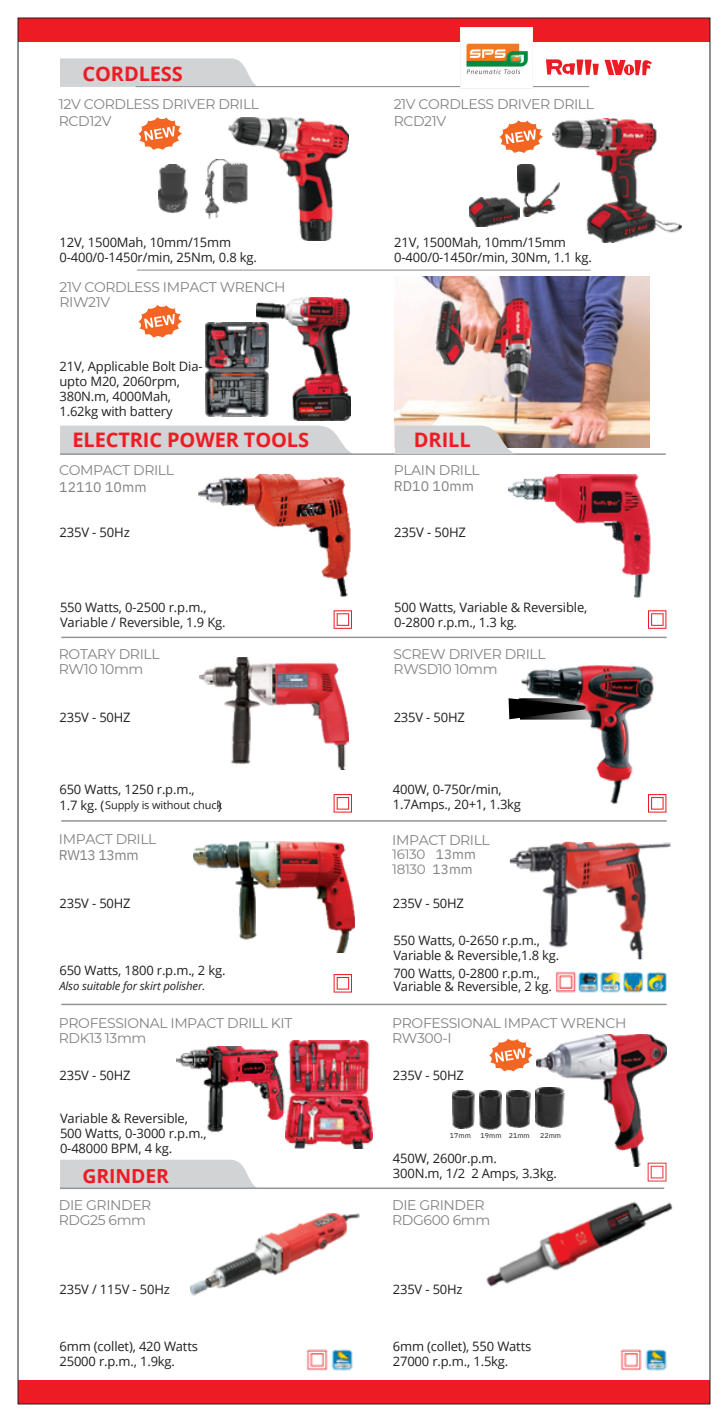
<style>
.page{position:relative;width:728px;height:1422px;background:#fff}
.page>*{position:absolute;margin:0;border:0;box-sizing:border-box;transform-origin:0 0}
.t1{font:700 20px "Open Sans";letter-spacing:-.005em;color:#ed1c24}
.t2{font:700 19.4px "Open Sans";letter-spacing:-.005em;color:#ed1c24}
.t3{font:14px/15px "Montserrat";letter-spacing:-.03em;color:#808285}
.t4{font:13.6px/15px "Montserrat";letter-spacing:-.03em;color:#808285}
.t5{font:13.6px/15px "IBM Plex Sans";letter-spacing:.005em;color:#808285}
.t6{font:13px/15px "Open Sans";letter-spacing:-.01em;color:#231f20}
.t7{font:italic 11.4px "Open Sans";letter-spacing:-.015em;color:#231f20}
.t8{font:11px "Open Sans";letter-spacing:-.01em;color:#231f20}
.t9{font:7px "IBM Plex Sans";letter-spacing:.005em;color:#231f20}
.s1{font-family:"IBM Plex Sans"}
</style>
<div class="page">
<svg style="left:60px;top:58px;width:196px;height:29px;background:#d3d5d6"></svg>
<img style="left:394px;top:277px;width:255px;height:171px">
<svg style="left:17px;top:1380px;width:694px;height:25px;background:#e42128"></svg>
<svg style="left:17px;top:17px;width:694px;height:25px;background:#e42128"></svg>
<hr style="left:61px;top:637px;width:605px;height:1px;background:#939598">
<hr style="left:61px;top:820px;width:605px;height:2px;background:#939598">
<hr style="left:61px;top:1004px;width:605px;height:1px;background:#939598">
<img style="left:176px;top:1046px;width:109px;height:86px">
<img style="left:285px;top:1040px;width:87px;height:108px">
<svg style="left:333px;top:794px;width:19px;height:19px"></svg>
<svg style="left:648px;top:794px;width:18px;height:19px"></svg>
<img style="left:546px;top:971px;width:121px;height:33px">
<img style="left:199px;top:657px;width:149px;height:113px">
<img style="left:199px;top:475px;width:151px;height:121px">
<img style="left:509px;top:474px;width:141px;height:123px">
<svg style="left:333px;top:610px;width:19px;height:19px"></svg>
<svg style="left:648px;top:610px;width:18px;height:19px"></svg>
<svg style="left:508px;top:698px;width:13px;height:21px"></svg>
<img style="left:521px;top:666px;width:132px;height:138px">
<svg style="left:333px;top:974px;width:19px;height:19px"></svg>
<img style="left:194px;top:841px;width:160px;height:111px">
<svg style="left:138px;top:117px;width:44px;height:33px"></svg>
<hr style="left:137px;top:270px;width:453px;height:1px;background:#939598">
<svg style="left:546px;top:59px;width:52px;height:16px"></svg>
<svg style="left:604px;top:60px;width:48px;height:15px"></svg>
<img style="left:228px;top:118px;width:120px;height:123px">
<img style="left:206px;top:160px;width:42px;height:58px">
<img style="left:159px;top:165px;width:28px;height:48px">
<svg style="left:138px;top:305px;width:45px;height:33px"></svg>
<img style="left:256px;top:297px;width:95px;height:123px">
<img style="left:205px;top:322px;width:63px;height:95px">
<hr style="left:135px;top:86px;width:454px;height:1px;background:#939598">
<svg style="left:60px;top:1160px;width:197px;height:28px;background:#d2d4d5"></svg>
<hr style="left:60px;top:1188px;width:604px;height:1px;background:#939598">
<div style="left:60px;top:426px;width:291px;height:27px;background:#d1d3d4"></div>
<hr style="left:60px;top:453px;width:605px;height:2px;background:#939598">
<svg style="left:395px;top:426px;width:120px;height:28px;background:#cdcdcd"></svg>
<svg style="left:499px;top:120px;width:44px;height:33px"></svg>
<img style="left:190px;top:1213px;width:170px;height:83px">
<img style="left:306px;top:1349px;width:47px;height:22px">
<img style="left:620px;top:1349px;width:47px;height:22px">
<img style="left:486px;top:1201px;width:187px;height:86px">
<img style="left:509px;top:841px;width:161px;height:119px">
<img style="left:536px;top:1035px;width:130px;height:132px">
<img style="left:536px;top:1087px;width:28px;height:41px">
<img style="left:506px;top:1090px;width:24px;height:38px">
<img style="left:479px;top:1091px;width:22px;height:39px">
<img style="left:452px;top:1091px;width:22px;height:37px">
<svg style="left:489px;top:1038px;width:44px;height:34px"></svg>
<svg style="left:647px;top:1163px;width:19px;height:18px"></svg>
<img style="left:552px;top:118px;width:129px;height:125px">
<img style="left:517px;top:164px;width:42px;height:53px">
<img style="left:469px;top:198px;width:50px;height:28px">
<img style="left:460px;top:27px;width:72px;height:62px">
<p class="t1" style="left:82px;top:59px;width:102px">CORDLESS</p>
<p class="t3" style="left:59px;top:96px;width:202px;line-height:16.4px">12V CORDLESS DRIVER DRILL<br>RCD12V</p>
<h3 class="t6" style="left:59px;top:234px;width:199px">12V, 1500Mah, 10mm/15mm<br>0-400/0-1450r/min, 25Nm, 0.8 kg.</h3>
<h3 class="t3" style="left:60px;top:280px;width:227px">21V CORDLESS IMPACT WRENCH<br>RIW21V</h3>
<h2 class="t6" style="left:59px;top:359px;width:145px">21V, Applicable Bolt Dia&shy;upto M20, 2060rpm,<br>380N.m, 4000Mah,<br>1.62kg with battery</h2>
<h2 class="t3" style="left:393px;top:96px;width:202px;line-height:16.4px">21V CORDLESS DRIVER DRILL<br>RCD21V</h2>
<h2 class="t6" style="left:394px;top:234px;width:199px">21V, 1500Mah, 10mm/15mm<br>0-400/0-1450r/min, 30Nm, 1.1 kg.</h2>
<h3 class="t1" style="left:72px;top:426px;width:238px">ELECTRIC POWER TOOLS</h3>
<p class="t1" style="left:414px;top:426px;width:58px">DRILL</p>
<h2 class="t3" style="left:59px;top:462px;width:116px;line-height:16.4px">COMPACT DRILL<br><span class="s1">12110 10mm</span></h2>
<p class="t3" style="left:393px;top:462px;width:88px;line-height:16.4px">PLAIN DRILL<br><span class="s1">RD10 10mm</span></p>
<p class="t6" style="left:59px;top:525px;width:72px">235V - 50Hz</p>
<p class="t6" style="left:394px;top:525px;width:73px">235V - 50HZ</p>
<h3 class="t6" style="left:60px;top:600px;width:167px">550 Watts, 0-2500 r.p.m.,<br>Variable / Reversible, 1.9 Kg.</h3>
<h3 class="t3" style="left:59px;top:646px;width:102px">ROTARY DRILL<br>RW10 10mm</h3>
<h3 class="t6" style="left:59px;top:710px;width:73px">235V - 50HZ</h3>
<p class="t6" style="left:59px;top:782px;width:137px">650 Watts, 1250 r.p.m.,</p>
<p class="t6" style="left:59px;top:797px;width:47px">1.7 kg. (</p>
<h4 class="t6" style="left:218px;top:797px;width:5px">)</h4>
<p class="t8" style="left:105px;top:797px;width:118px">Supply is without chuck</p>
<h3 class="t3" style="left:59px;top:830px;width:99px;line-height:16.4px">IMPACT DRILL<br><span class="s1">RW13 13mm</span></h3>
<h2 class="t6" style="left:59px;top:896px;width:73px">235V - 50HZ</h2>
<p class="t6" style="left:59px;top:962px;width:167px">650 Watts, 1800 r.p.m., 2 kg.</p>
<p class="t7" style="left:59px;top:978px;width:147px">Also suitable for skirt polisher.</p>
<h2 class="t3" style="left:59px;top:1015px;width:235px">PROFESSIONAL IMPACT DRILL KIT<br>RDK13 13mm</h2>
<h3 class="t6" style="left:59px;top:1067px;width:73px">235V - 50HZ</h3>
<h3 class="t6" style="left:60px;top:1110px;width:148px">Variable &amp; Reversible,<br>500 Watts, 0-3000 r.p.m.,<br>0-48000 BPM, 4 kg.</h3>
<p class="t2" style="left:82px;top:1162px;width:88px">GRINDER</p>
<p class="t3" style="left:59px;top:1198px;width:94px">DIE GRINDER<br>RDG25 6mm</p>
<h3 class="t6" style="left:59px;top:1281px;width:112px">235V / 115V - 50Hz</h3>
<h3 class="t6" style="left:59px;top:1339px;width:140px">6mm (collet), 420 Watts<br>25000 r.p.m., 1.9kg.</h3>
<h4 class="t6" style="left:394px;top:600px;width:194px">500 Watts, Variable &amp; Reversible,<br>0-2800 r.p.m., 1.3 kg.</h4>
<p class="t3" style="left:393px;top:646px;width:153px">SCREW DRIVER DRILL<br>RWSD10 10mm</p>
<h2 class="t6" style="left:393px;top:710px;width:73px">235V - 50HZ</h2>
<h3 class="t6" style="left:393px;top:782px;width:130px">400W, 0-750r/min,<br>1.7Amps., 20+1, 1.3kg</h3>
<p class="t3" style="left:392px;top:832px;width:99px">IMPACT DRILL</p>
<p class="t4" style="left:392px;top:847px;width:35px">16130<br>18130</p>
<p class="t5" style="left:432px;top:846px;width:45px">13mm<br>13mm</p>
<p class="t6" style="left:393px;top:896px;width:73px">235V - 50HZ</p>
<h2 class="t6" style="left:393px;top:932px;width:167px">550 Watts, 0-2650 r.p.m.,<br>Variable &amp; Reversible,1.8 kg.</h2>
<h2 class="t6" style="left:393px;top:966px;width:160px;line-height:13.6px">700 Watts, 0-2800 r.p.m.,<br>Variable &amp; Reversible, 2 kg.</h2>
<h2 class="t3" style="left:392px;top:1015px;width:236px">PROFESSIONAL IMPACT WRENCH<br>RW300-I</h2>
<p class="t6" style="left:393px;top:1067px;width:73px">235V - 50HZ</p>
<h1 class="t9" style="left:450px;top:1131px;width:22px">17mm</h1>
<h3 class="t9" style="left:480px;top:1131px;width:22px">19mm</h3>
<h3 class="t9" style="left:508px;top:1131px;width:22px">21mm</h3>
<h3 class="t9" style="left:540px;top:1131px;width:22px">22mm</h3>
<p class="t6" style="left:393px;top:1151px;width:165px">450W, 2600r.p.m.<br>300N.m, 1/2 2 Amps, 3.3kg.</p>
<p class="t3" style="left:392px;top:1198px;width:99px">DIE GRINDER<br>RDG600 6mm</p>
<p class="t6" style="left:393px;top:1281px;width:71px">235V - 50Hz</p>
<h3 class="t6" style="left:393px;top:1339px;width:140px">6mm (collet), 550 Watts<br>27000 r.p.m., 1.5kg.</h3>
</div>
